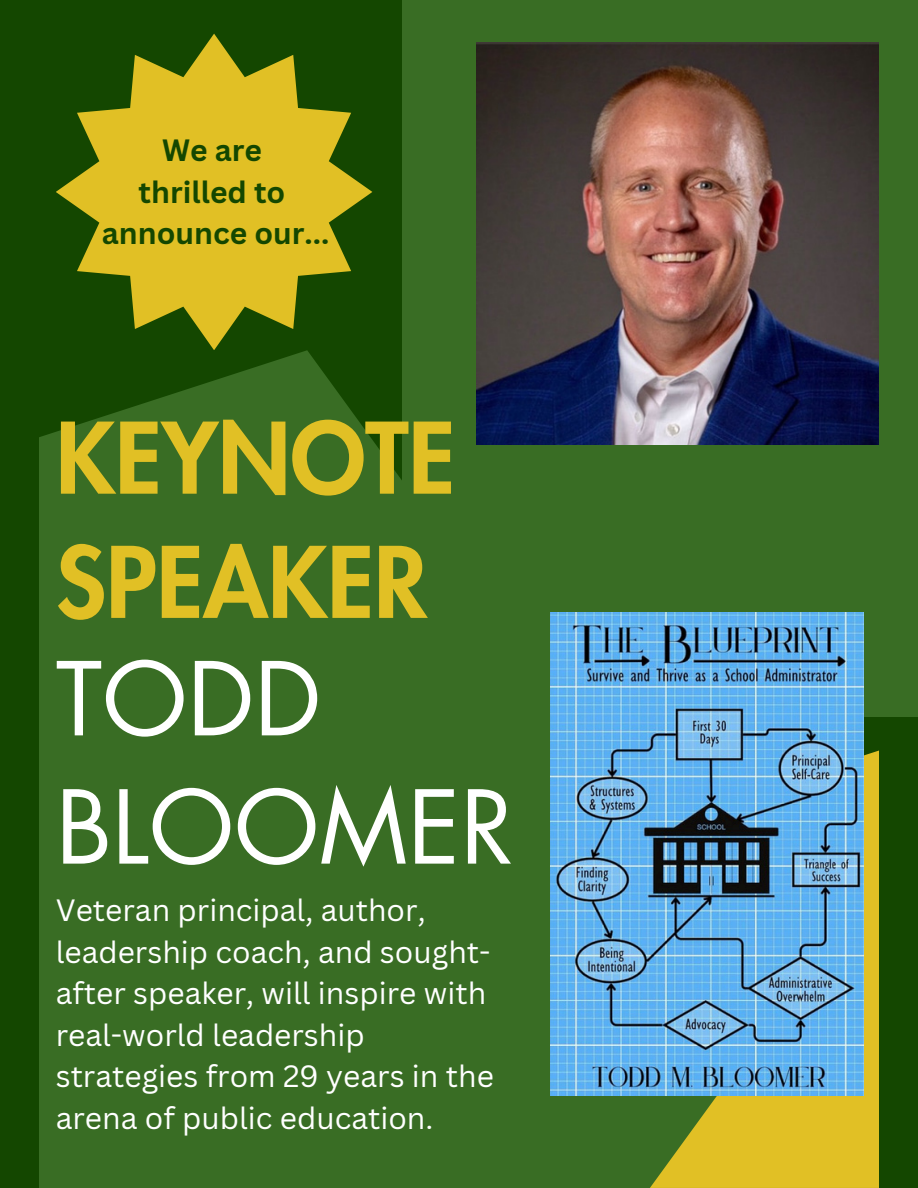
<style>
.page{position:relative;width:918px;height:1188px;background:#144700}
.page>*{position:absolute;margin:0;border:0;box-sizing:border-box;transform-origin:0 0}
.t1{font:98.85px/128.2px "Futura LT Pro";color:#fff}
.t2{font:800 95.7px/124.2px "Futura LT Pro";color:#e1c025}
.t3{font:30px/41.7px "Canva Sans";color:#fff}
.t4{font:700 30px/41.7px "Canva Sans";color:#144700;text-align:center}
</style>
<div class="page">
<div style="left:783px;top:751px;width:96px;height:437px;background:#e1c025"></div>
<div style="left:402px;top:0;width:516px;height:717px;background:#396d24"></div>
<div style="left:39px;top:350px;width:744px;height:838px;background:#396d24"></div>
<img style="left:477px;top:42px;width:402px;height:402px">
<img style="left:551px;top:612px;width:312px;height:484px">
<svg style="left:56px;top:34px;width:316px;height:316px;fill:#e1c025"></svg>
<p class="t4" style="left:102px;top:129px;width:229px">We are<br>thrilled to announce our...</p>
<h2 class="t2" style="left:56px;top:400px;width:401px">KEYNOTE<br>SPEAKER</h2>
<h1 class="t1" style="left:56px;top:639px;width:460px">TODD<br>BLOOMER</h1>
<p class="t3" style="left:56px;top:888px;width:440px">Veteran principal, author, leadership coach, and sought&shy;after speaker, will inspire with real-world leadership strategies from 29 years in the arena of public education.</p>
</div>
